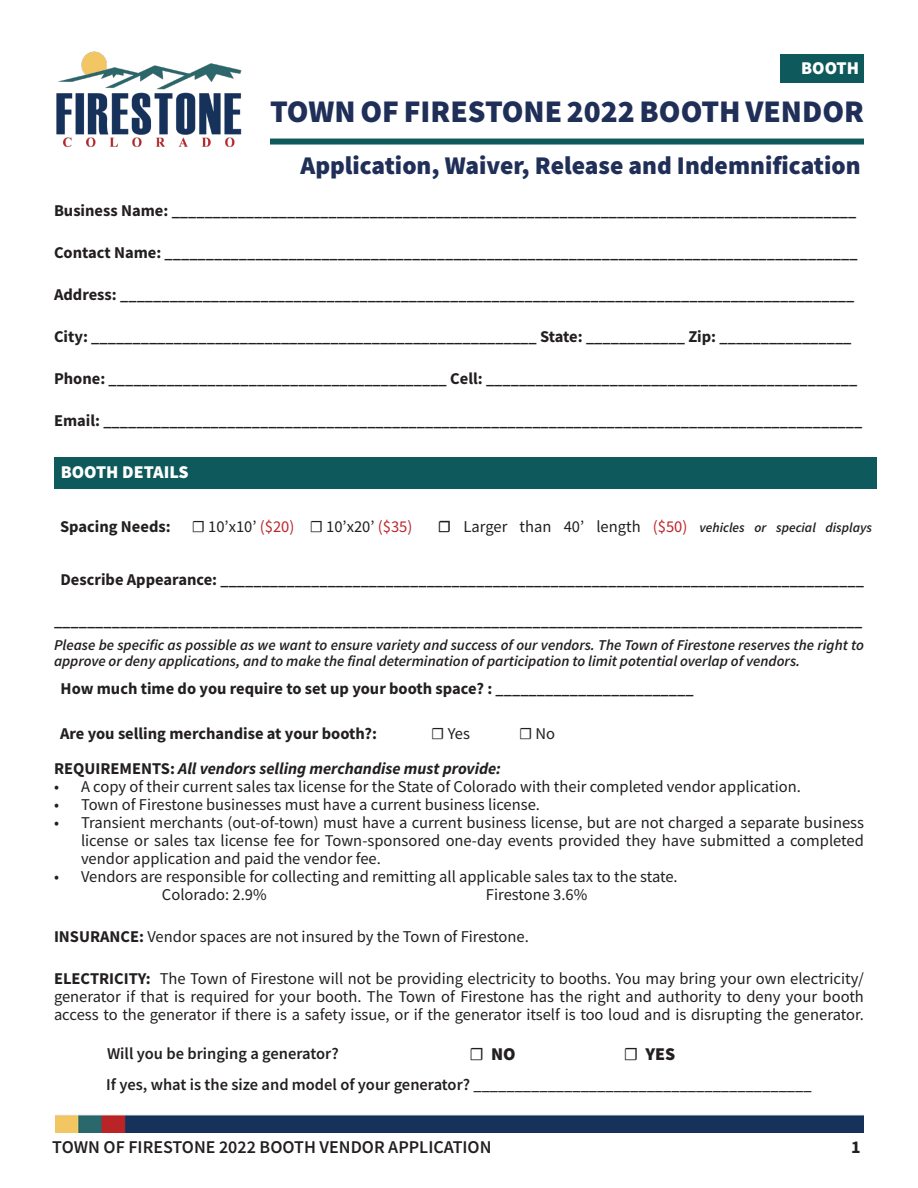
<style>
.page{position:relative;width:918px;height:1188px;background:#fff}
.page>*{position:absolute;margin:0;border:0;box-sizing:border-box;transform-origin:0 0}
.t1{font:900 31.5px "Source Sans Pro";color:#1f2f58}
.t2{font:900 25.5px "Source Sans Pro";color:#1f2f58}
.t3{font:600 18px "Source Sans Pro";color:#231f20}
.t4{font:900 18px "Source Sans Pro";color:#fff}
.t5{font:900 18px "Source Sans Pro";color:#231f20}
.t6{font:700 18px "Source Sans Pro";color:#231f20}
.t7{font:700 16.5px "Source Sans Pro";color:#231f20}
.t8{font:16.5px/18px "Source Sans Pro";color:#231f20;text-align:justify}
.t9{font:600 16.5px "Source Sans Pro";color:#231f20}
.t10{font:italic 700 16.5px "Source Sans Pro";color:#231f20}
.t11{font:italic 600 15px/16.5px "Source Sans Pro";color:#231f20}
.t12{font:italic 600 13.5px "Source Sans Pro";color:#231f20}
.s1{color:#bd262c}
.s2{font-weight:900;font-style:normal;font-size:16.5px}
.s3{font-weight:400;font-style:normal;font-size:16.5px}
.s4{font-weight:400;font-style:normal;font-size:16.5px;color:#bd262c}
.s5{font-style:normal}
.s6{font-weight:700}
.s7{font-weight:400}
</style>
<div class="page">
<img style="left:55px;top:1114px;width:809px;height:19px">
<div style="left:781px;top:54px;width:83px;height:28px;background:#0e595c"></div>
<img style="left:56px;top:51px;width:186px;height:96px">
<div style="left:270px;top:139px;width:594px;height:6px;background:#0e595c"></div>
<div style="left:54px;top:457px;width:822px;height:32px;background:#0e595c"></div>
<p class="t4" style="left:801px;top:55px;width:59px">BOOTH</p>
<p class="t1" style="left:270px;top:90px;width:595px">TOWN OF FIRESTONE 2022 BOOTH VENDOR</p>
<p class="t2" style="left:300px;top:148px;width:562px">Application, Waiver, Release and Indemnification</p>
<p class="t7" style="left:54px;top:199px;width:804px">Business Name: ___________________________________________________________________________________</p>
<p class="t7" style="left:54px;top:241px;width:805px">Contact Name: ____________________________________________________________________________________</p>
<p class="t7" style="left:54px;top:283px;width:802px">Address: _________________________________________________________________________________________</p>
<p class="t7" style="left:54px;top:325px;width:799px">City: ______________________________________________________ State: ____________ Zip: ________________</p>
<p class="t7" style="left:54px;top:367px;width:805px">Phone: _________________________________________ Cell: _____________________________________________</p>
<p class="t7" style="left:54px;top:409px;width:810px">Email: ____________________________________________________________________________________________</p>
<p class="t4" style="left:61px;top:459px;width:129px">BOOTH DETAILS</p>
<p class="t7" style="left:60px;top:515px;width:112px">Spacing Needs:</p>
<p class="t8" style="left:192px;top:517px;width:104px">☐ 10’x10’ <span class="s1">($20)</span></p>
<p class="t8" style="left:310px;top:517px;width:104px">☐ 10’x20’ <span class="s1">($35)</span></p>
<p class="t12" style="left:438px;top:518px;width:436px"><span class="s2">☐</span> <span class="s3">Larger than 40’ length</span> <span class="s4">($50)</span> vehicles or special displays</p>
<p class="t7" style="left:60px;top:569px;width:805px">Describe Appearance: ______________________________________________________________________________</p>
<p class="t7" style="left:54px;top:609px;width:810px">__________________________________________________________________________________________________</p>
<p class="t11" style="left:54px;top:636px;width:811px">Please be specific as possible as we want to ensure variety and success of our vendors. The Town of Firestone reserves the right to approve or deny applications, and to make the final determination of participation to limit potential overlap of vendors.</p>
<p class="t7" style="left:61px;top:677px;width:634px">How much time do you require to set up your booth space? : ________________________</p>
<p class="t7" style="left:60px;top:723px;width:319px">Are you selling merchandise at your booth?:</p>
<p class="t8" style="left:431px;top:725px;width:40px">☐ Yes</p>
<p class="t8" style="left:519px;top:725px;width:38px">☐No</p>
<p class="t10" style="left:54px;top:757px;width:449px"><span class="s5">REQUIREMENTS:</span> All vendors selling merchandise must provide:</p>
<p class="t8" style="left:54px;top:777px;width:748px">• A copy of their current sales tax license for the State of Colorado with their completed vendor application.</p>
<p class="t8" style="left:54px;top:795px;width:487px">• Town of Firestone businesses must have a current business license.</p>
<p class="t8" style="left:81px;top:813px;width:785px;text-indent:-27px">• Transient merchants (out-of-town) must have a current business license, but are not charged a separate business license or sales tax license fee for Town-sponsored one-day events provided they have submitted a completed vendor application and paid the vendor fee.</p>
<p class="t8" style="left:54px;top:867px;width:625px">• Vendors are responsible for collecting and remitting all applicable sales tax to the state.</p>
<p class="t8" style="left:162px;top:885px;width:106px">Colorado: 2.9%</p>
<p class="t8" style="left:486px;top:885px;width:103px">Firestone 3.6%</p>
<p class="t8" style="left:54px;top:927px;width:476px"><span class="s6">INSURANCE:</span> Vendor spaces are not insured by the Town of Firestone.</p>
<p class="t8" style="left:54px;top:969px;width:811px"><span class="s6">ELECTRICITY:</span> The Town of Firestone will not be providing electricity to booths. You may bring your own electricity/ generator if that is required for your booth. The Town of Firestone has the right and authority to deny your booth access to the generator if there is a safety issue, or if the generator itself is too loud and is disrupting the generator.</p>
<p class="t9" style="left:107px;top:1043px;width:233px">Will you be bringing a generator?</p>
<p class="t5" style="left:470px;top:1042px;width:48px"><span class="s7">☐</span> NO</p>
<p class="t5" style="left:624px;top:1042px;width:53px"><span class="s7">☐</span> YES</p>
<p class="t9" style="left:106px;top:1074px;width:707px">If yes, what is the size and model of your generator? _________________________________________</p>
<p class="t3" style="left:52px;top:1135px;width:441px">TOWN OF FIRESTONE 2022 BOOTH VENDOR APPLICATION</p>
<p class="t6" style="left:851px;top:1134px;width:11px">1</p>
</div>
